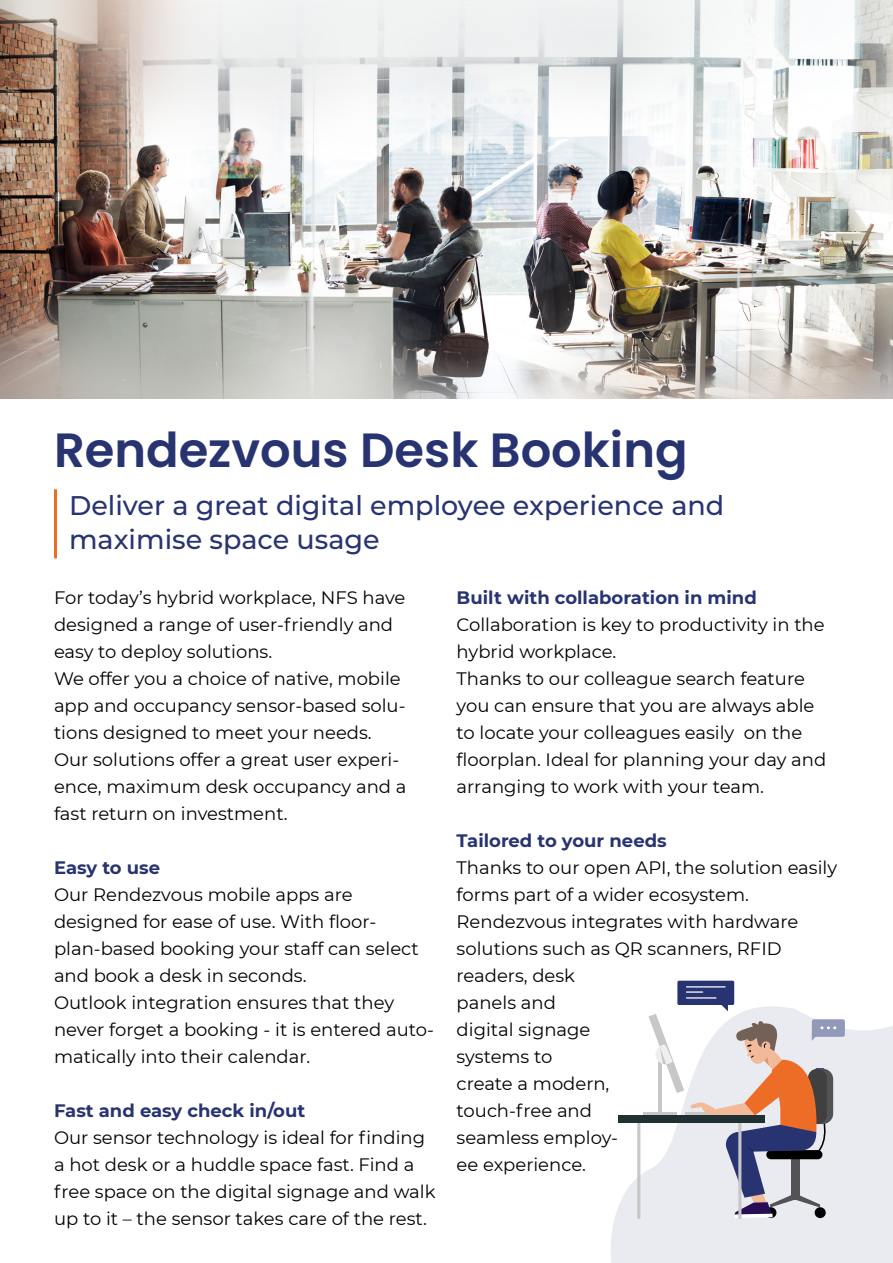
<style>
.page{position:relative;width:893px;height:1263px;background:#fff}
.page>*{position:absolute;margin:0;border:0;box-sizing:border-box;transform-origin:0 0}
.t1{font:600 48px "Poppins";color:#283372}
.t2{font:500 27px/34.5px "Montserrat";color:#283372}
.t3{font:18px/27px "Montserrat";color:#000}
.t4{font:700 18px "Montserrat";color:#283372}
</style>
<div class="page">
<svg style="left:611px;top:996px;width:282px;height:267px;fill:#eaebf1"></svg>
<img style="left:0;top:0;width:893px;height:398px">
<hr style="left:54px;top:489px;width:3px;height:69px;background:#ed6d26">
<div style="left:677px;top:981px;width:57px;height:24px;background:#283372;border-radius:2px"></div>
<svg style="left:718px;top:1005px;width:10px;height:6px"></svg>
<hr style="left:686px;top:986px;width:39px;height:1px;background:#fff">
<svg style="left:686px;top:991px;width:17px;height:2px"></svg>
<hr style="left:686px;top:997px;width:30px;height:1px;background:#fff">
<hr style="left:685px;top:1112px;width:31px;height:3px;background:#c7c7c7">
<svg style="left:690px;top:1019px;width:155px;height:199px"></svg>
<hr style="left:658px;top:1057px;width:3px;height:58px;background:#c7c7c7">
<hr style="left:644px;top:1112px;width:33px;height:3px;background:#c7c7c7">
<svg style="left:648px;top:1014px;width:36px;height:79px"></svg>
<hr style="left:637px;top:1123px;width:3px;height:96px;background:#c7c7c7">
<hr style="left:738px;top:1123px;width:3px;height:96px;background:#c7c7c7">
<div style="left:618px;top:1115px;width:147px;height:8px;background:#213033"></div>
<h1 class="t1" style="left:54px;top:422px;width:635px">Rendezvous Desk Booking</h1>
<h2 class="t2" style="left:69px;top:487px;width:657px">Deliver a great digital employee experience and maximise space usage</h2>
<p class="t3" style="left:54px;top:583px;width:354px">For today’s hybrid workplace, NFS have designed a range of user-friendly and easy to deploy solutions.<br>We offer you a choice of native, mobile app and occupancy sensor-based solu&shy;tions designed to meet your needs.<br>Our solutions offer a great user experi&shy;ence, maximum desk occupancy and a fast return on investment.</p>
<p class="t4" style="left:54px;top:855px;width:108px">Easy to use</p>
<p class="t3" style="left:54px;top:880px;width:382px">Our Rendezvous mobile apps are designed for ease of use. With floor&shy;plan-based booking your staff can select and book a desk in seconds.<br>Outlook integration ensures that they never forget a booking - it is entered auto&shy;matically into their calendar.</p>
<p class="t4" style="left:54px;top:1098px;width:253px">Fast and easy check in/out</p>
<p class="t3" style="left:54px;top:1123px;width:383px">Our sensor technology is ideal for finding a hot desk or a huddle space fast. Find a free space on the digital signage and walk up to it – the sensor takes care of the rest.</p>
<p class="t4" style="left:457px;top:585px;width:302px">Built with collaboration in mind</p>
<p class="t3" style="left:457px;top:610px;width:371px">Collaboration is key to productivity in the hybrid workplace.<br>Thanks to our colleague search feature you can ensure that you are always able to locate your colleagues easily on the floorplan. Ideal for planning your day and arranging to work with your team.</p>
<p class="t4" style="left:457px;top:828px;width:212px">Tailored to your needs</p>
<p class="t3" style="left:457px;top:853px;width:382px">Thanks to our open API, the solution easily forms part of a wider ecosystem.<br>Rendezvous integrates with hardware solutions such as QR scanners, RFID readers, desk<br>panels and<br>digital signage<br>systems to<br>create a modern,<br>touch-free and<br>seamless employ-<br>ee experience.</p>
</div>
